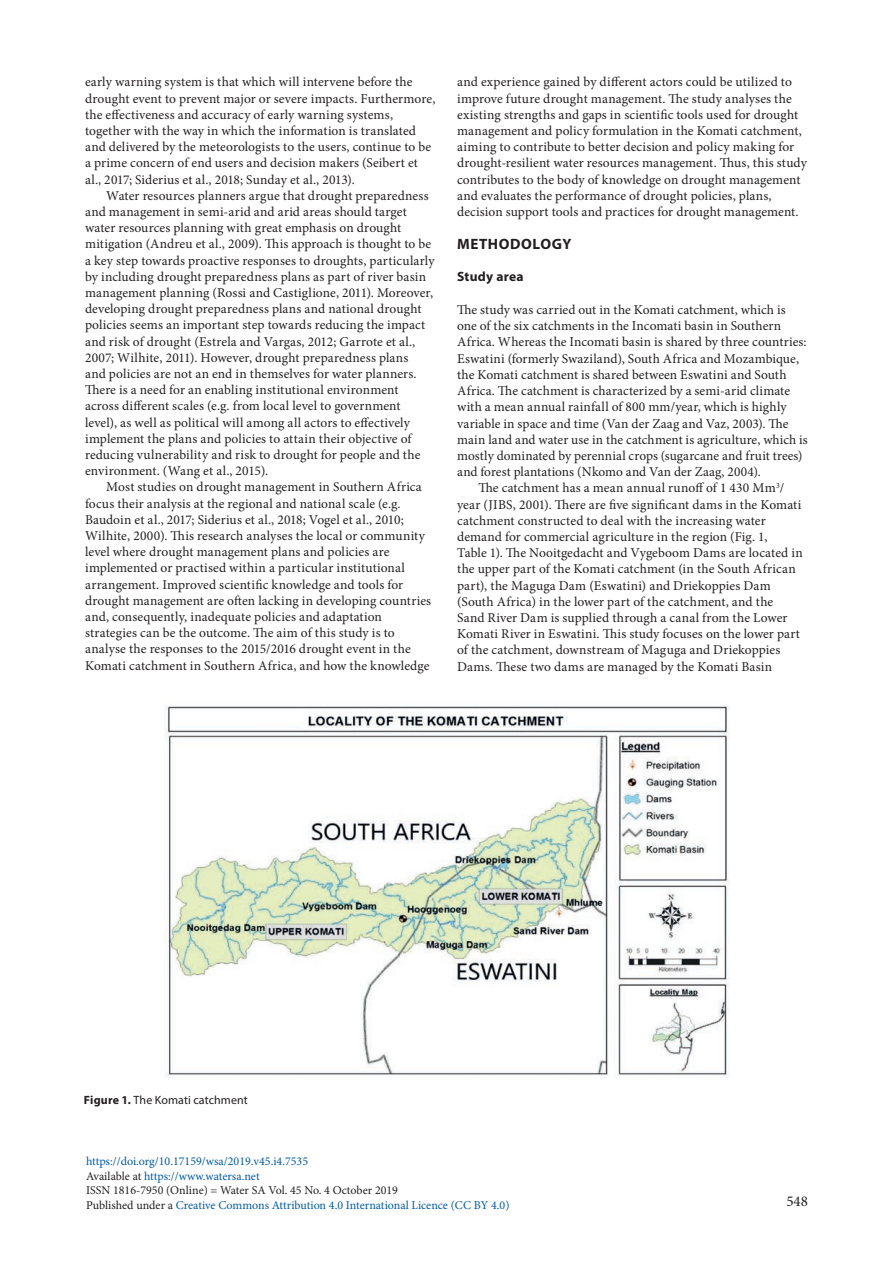
<style>
.page{position:relative;width:893px;height:1263px;background:#fff}
.page>*{position:absolute;margin:0;border:0;box-sizing:border-box;transform-origin:0 0}
.t1{font:700 15px "Myriad Pro";letter-spacing:.04em;color:#231f20}
.t2{font:15px "Minion Pro";color:#231f20}
.t3{font:13.5px/16.2px "Minion Pro";letter-spacing:.005em;color:#231f20}
.t4{font:700 13.5px "Myriad Pro";letter-spacing:.02em;color:#231f20}
.t5{font:12px/14.4px "Minion Pro";color:#015aaa}
.t6{font:12px "Myriad Pro";letter-spacing:.005em;color:#231f20}
.s1{font-weight:700}
.s2{color:#231f20}
</style>
<div class="page">
<img style="left:165px;top:705px;width:565px;height:373px">
<p class="t3" style="left:85px;top:74px;width:352px">early warning system is that which will intervene before the drought event to prevent major or severe impacts. Furthermore, the effectiveness and accuracy of early warning systems, together with the way in which the information is translated and delivered by the meteorologists to the users, continue to be a prime concern of end users and decision makers (Seibert et al., 2017; Siderius et al., 2018; Sunday et al., 2013).</p>
<p class="t3" style="left:85px;top:187px;width:351px;text-indent:21px">Water resources planners argue that drought preparedness and management in semi-arid and arid areas should target water resources planning with great emphasis on drought mitigation (Andreu et al., 2009). This approach is thought to be a key step towards proactive responses to droughts, particularly by including drought preparedness plans as part of river basin management planning (Rossi and Castiglione, 2011). Moreover, developing drought preparedness plans and national drought policies seems an important step towards reducing the impact and risk of drought (Estrela and Vargas, 2012; Garrote et al., 2007; Wilhite, 2011). However, drought preparedness plans<br>and policies are not an end in themselves for water planners.<br>There is a need for an enabling institutional environment across different scales (e.g. from local level to government level), as well as political will among all actors to effectively implement the plans and policies to attain their objective of reducing vulnerability and risk to drought for people and the environment. (Wang et al., 2015).</p>
<p class="t3" style="left:85px;top:479px;width:348px;text-indent:21px">Most studies on drought management in Southern Africa focus their analysis at the regional and national scale (e.g.<br>Baudoin et al., 2017; Siderius et al., 2018; Vogel et al., 2010; Wilhite, 2000). This research analyses the local or community level where drought management plans and policies are implemented or practised within a particular institutional arrangement. Improved scientific knowledge and tools for drought management are often lacking in developing countries and, consequently, inadequate policies and adaptation strategies can be the outcome. The aim of this study is to analyse the responses to the 2015/2016 drought event in the Komati catchment in Southern Africa, and how the knowledge</p>
<p class="t3" style="left:457px;top:74px;width:351px">and experience gained by different actors could be utilized to improve future drought management. The study analyses the existing strengths and gaps in scientific tools used for drought management and policy formulation in the Komati catchment, aiming to contribute to better decision and policy making for drought-resilient water resources management. Thus, this study contributes to the body of knowledge on drought management and evaluates the performance of drought policies, plans, decision support tools and practices for drought management.</p>
<p class="t1" style="left:457px;top:234px;width:116px">METHODOLOGY</p>
<p class="t4" style="left:457px;top:268px;width:68px">Study area</p>
<p class="t3" style="left:457px;top:302px;width:330px">The study was carried out in the Komati catchment, which is</p>
<p class="t3" style="left:457px;top:318px;width:325px">one of the six catchments in the Incomati basin in Southern</p>
<p class="t3" style="left:457px;top:334px;width:351px">Africa. Whereas the Incomati basin is shared by three countries:</p>
<p class="t3" style="left:457px;top:350px;width:343px">Eswatini (formerly Swaziland), South Africa and Mozambique,</p>
<p class="t3" style="left:457px;top:367px;width:331px">the Komati catchment is shared between Eswatini and South</p>
<p class="t3" style="left:457px;top:383px;width:334px">Africa. The catchment is characterized by a semi-arid climate</p>
<p class="t3" style="left:457px;top:399px;width:331px">with a mean annual rainfall of 800 mm/year, which is highly</p>
<p class="t3" style="left:457px;top:415px;width:333px">variable in space and time (Van der Zaag and Vaz, 2003). The</p>
<p class="t3" style="left:457px;top:431px;width:352px">main land and water use in the catchment is agriculture, which is</p>
<p class="t3" style="left:457px;top:448px;width:347px">mostly dominated by perennial crops (sugarcane and fruit trees)</p>
<p class="t3" style="left:457px;top:464px;width:305px">and forest plantations (Nkomo and Van der Zaag, 2004).</p>
<p class="t3" style="left:478px;top:480px;width:307px">The catchment has a mean annual runoff of 1 430 Mm<sup>3</sup>/</p>
<p class="t3" style="left:457px;top:496px;width:346px">year (JIBS, 2001). There are five significant dams in the Komati</p>
<p class="t3" style="left:457px;top:512px;width:310px">catchment constructed to deal with the increasing water</p>
<p class="t3" style="left:457px;top:529px;width:312px">demand for commercial agriculture in the region (Fig. 1,</p>
<p class="t3" style="left:457px;top:545px;width:347px">Table 1). The Nooitgedacht and Vygeboom Dams are located in</p>
<p class="t3" style="left:457px;top:561px;width:340px">the upper part of the Komati catchment (in the South African</p>
<p class="t3" style="left:457px;top:577px;width:315px">part), the Maguga Dam (Eswatini) and Driekoppies Dam</p>
<p class="t3" style="left:457px;top:593px;width:318px">(South Africa) in the lower part of the catchment, and the</p>
<p class="t3" style="left:457px;top:610px;width:332px">Sand River Dam is supplied through a canal from the Lower</p>
<p class="t3" style="left:457px;top:626px;width:344px">Komati River in Eswatini. This study focuses on the lower part</p>
<p class="t3" style="left:457px;top:642px;width:325px">of the catchment, downstream of Maguga and Driekoppies</p>
<p class="t3" style="left:457px;top:658px;width:316px">Dams. These two dams are managed by the Komati Basin</p>
<p class="t6" style="left:84px;top:1092px;width:165px"><span class="s1">Figure 1.</span> The Komati catchment</p>
<p class="t5" style="left:86px;top:1154px;width:425px">https://doi.org/10.17159/wsa/2019.v45.i4.7535<br><span class="s2">Available at</span> https://www.watersa.net<br><span class="s2">ISSN 1816-7950 (Online) = Water SA Vol. 45 No. 4 October 2019<br>Published under a</span> Creative Commons Attribution 4.0 International Licence (CC BY 4.0)</p>
<p class="t2" style="left:786px;top:1191px;width:23px">548</p>
</div>
